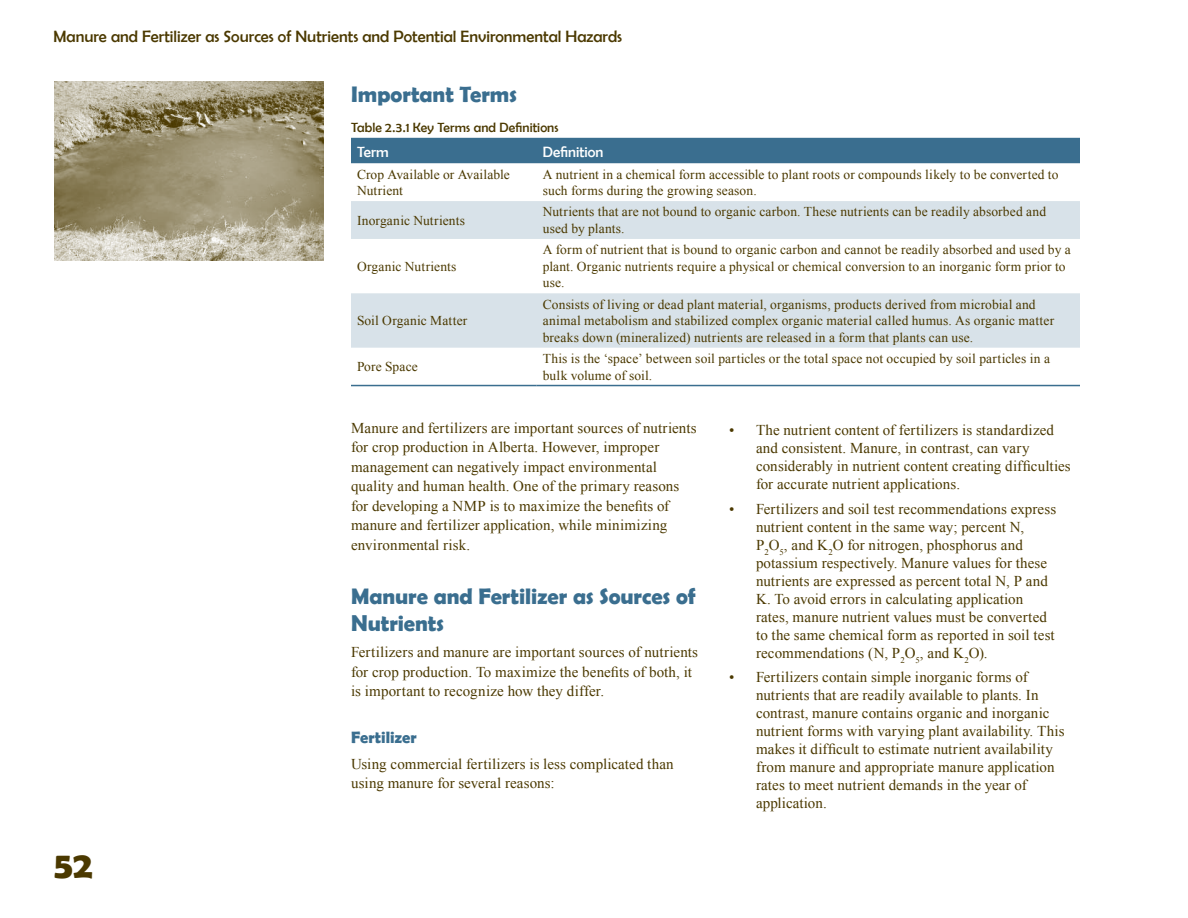
<style>
.page{position:relative;width:1188px;height:918px;background:#fff}
.page>*{position:absolute;margin:0;border:0;box-sizing:border-box;transform-origin:0 0}
.t1{font:700 37.5px "Berlin Sans FB Demi";color:#4b3900}
.t2{font:700 22.5px/27px "Berlin Sans FB Demi";letter-spacing:-.005em;color:#3a6e8f}
.t3{font:16.5px "Berlin Sans FB";color:#4b3900}
.t4{font:700 16.5px "Berlin Sans FB Demi";color:#3a6e8f}
.t5{font:15px/18px "Times New Roman";letter-spacing:.01em;color:#4b3900}
.t6{font:15px "Berlin Sans FB";letter-spacing:.005em;color:#fff}
.t7{font:13.5px/16.5px "Times New Roman";letter-spacing:.01em;color:#4b3900}
.t8{font:13.5px "Berlin Sans FB";letter-spacing:.005em;color:#4b3900}
</style>
<div class="page">
<div style="left:351px;top:138px;width:729px;height:25px;background:#3a6e8f"></div>
<svg style="left:351px;top:201px;width:729px;height:147px;fill:#d8e2e9"></svg>
<hr style="left:351px;top:385px;width:186px;height:1px;background:#3a6e8f">
<hr style="left:537px;top:385px;width:543px;height:1px;background:#3a6e8f">
<img style="left:54px;top:81px;width:270px;height:180px">
<p class="t3" style="left:54px;top:27px;width:570px">Manure and Fertilizer as Sources of Nutrients and Potential Environmental Hazards</p>
<h2 class="t2" style="left:351px;top:80px;width:168px">Important Terms</h2>
<p class="t8" style="left:351px;top:120px;width:209px">Table 2.3.1 Key Terms and Definitions</p>
<p class="t6" style="left:357px;top:144px;width:33px">Term</p>
<p class="t6" style="left:543px;top:144px;width:62px">Definition</p>
<p class="t7" style="left:357px;top:166px;width:154px">Crop Available or Available<br>Nutrient</p>
<p class="t7" style="left:543px;top:166px;width:517px">A nutrient in a chemical form accessible to plant roots or compounds likely to be converted to such forms during the growing season.</p>
<p class="t7" style="left:357px;top:212px;width:109px">Inorganic Nutrients</p>
<p class="t7" style="left:543px;top:203px;width:505px">Nutrients that are not bound to organic carbon. These nutrients can be readily absorbed and used by plants.</p>
<p class="t7" style="left:357px;top:258px;width:101px">Organic Nutrients</p>
<p class="t7" style="left:543px;top:241px;width:530px">A form of nutrient that is bound to organic carbon and cannot be readily absorbed and used by a plant. Organic nutrients require a physical or chemical conversion to an inorganic form prior to use.</p>
<p class="t7" style="left:357px;top:312px;width:112px">Soil Organic Matter</p>
<p class="t7" style="left:543px;top:296px;width:513px">Consists of living or dead plant material, organisms, products derived from microbial and animal metabolism and stabilized complex organic material called humus. As organic matter breaks down (mineralized) nutrients are released in a form that plants can use.</p>
<p class="t7" style="left:357px;top:358px;width:62px">Pore Space</p>
<p class="t7" style="left:543px;top:350px;width:509px">This is the ‘space’ between soil particles or the total space not occupied by soil particles in a bulk volume of soil.</p>
<h1 class="t1" style="left:54px;top:844px;width:40px">52</h1>
<p class="t5" style="left:351px;top:418px;width:347px;line-height:19.5px">Manure and fertilizers are important sources of nutrients for crop production in Alberta. However, improper management can negatively impact environmental quality and human health. One of the primary reasons for developing a NMP is to maximize the benefits of manure and fertilizer application, while minimizing environmental risk.</p>
<h2 class="t2" style="left:351px;top:582px;width:346px">Manure and Fertilizer as Sources of<br>Nutrients</h2>
<p class="t5" style="left:351px;top:642px;width:349px;line-height:19.5px">Fertilizers and manure are important sources of nutrients for crop production. To maximize the benefits of both, it is important to recognize how they differ.</p>
<p class="t4" style="left:351px;top:727px;width:67px">Fertilizer</p>
<p class="t5" style="left:351px;top:754px;width:324px;line-height:19.5px">Using commercial fertilizers is less complicated than using manure for several reasons:</p>
<p class="t5" style="left:729px;top:421px;width:7px">•</p>
<p class="t5" style="left:729px;top:499px;width:7px">•</p>
<p class="t5" style="left:729px;top:668px;width:7px">•</p>
<p class="t5" style="left:756px;top:421px;width:316px">The nutrient content of fertilizers is standardized and consistent. Manure, in contrast, can vary considerably in nutrient content creating difficulties for accurate nutrient applications.</p>
<p class="t5" style="left:756px;top:499px;width:302px">Fertilizers and soil test recommendations express nutrient content in the same way; percent N, P<sub>2</sub>O<sub>5</sub>, and K<sub>2</sub>O for nitrogen, phosphorus and potassium respectively. Manure values for these nutrients are expressed as percent total N, P and K. To avoid errors in calculating application rates, manure nutrient values must be converted to the same chemical form as reported in soil test recommendations (N, P<sub>2</sub>O<sub>5</sub>, and K<sub>2</sub>O).</p>
<p class="t5" style="left:756px;top:668px;width:310px">Fertilizers contain simple inorganic forms of nutrients that are readily available to plants. In contrast, manure contains organic and inorganic nutrient forms with varying plant availability. This makes it difficult to estimate nutrient availability from manure and appropriate manure application rates to meet nutrient demands in the year of application.</p>
</div>
